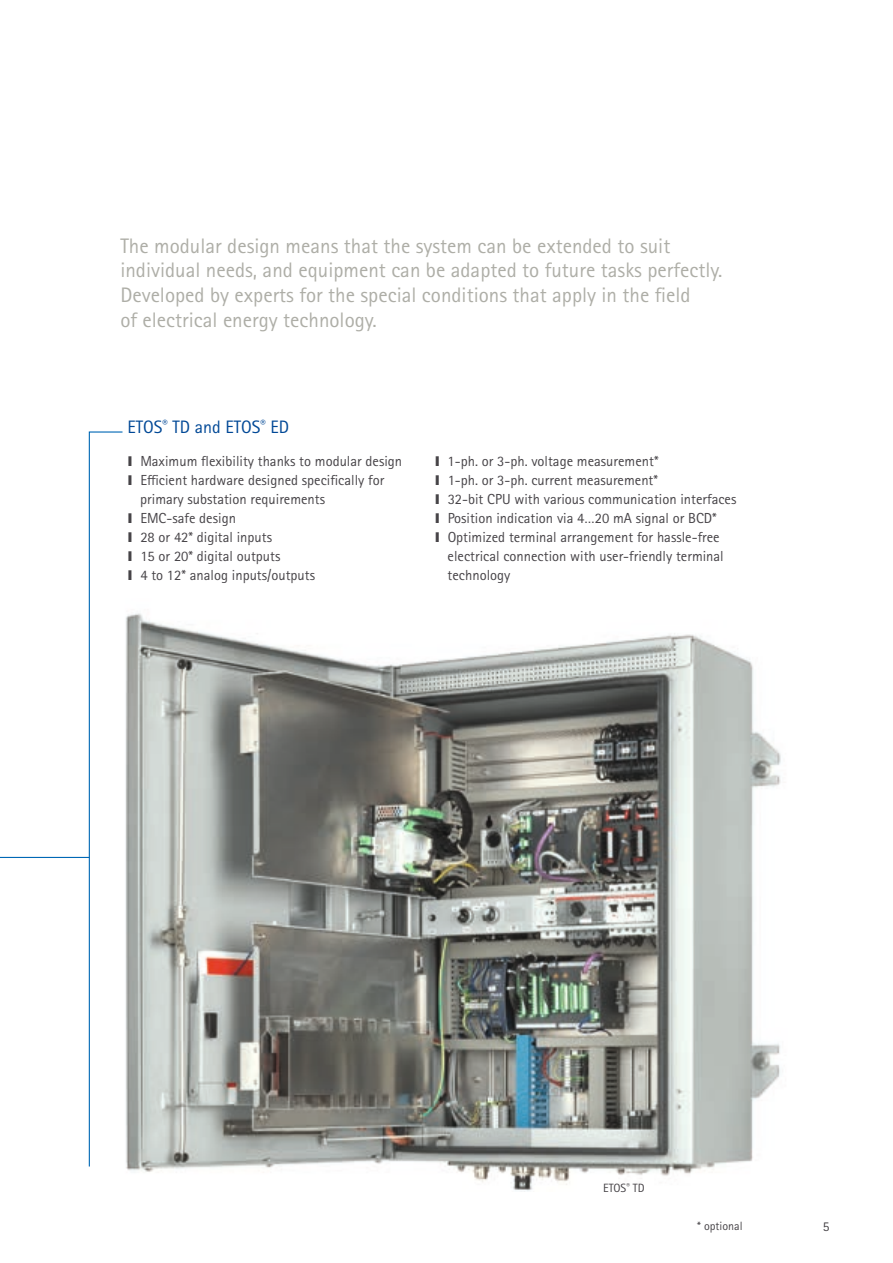
<style>
.page{position:relative;width:893px;height:1263px;background:#fff}
.page>*{position:absolute;margin:0;border:0;box-sizing:border-box;transform-origin:0 0}
.t1{font:21px/24.8px "Rotis Sans Serif Pro Cyr";color:#aeaea7}
.t2{font:18px "Rotis Sans Serif Pro Cyr";color:#004896}
.t3{font:14.55px/19.2px "Rotis Sans Serif Pro Cyr";color:#464347}
.t4{font:13.5px "Rotis Sans Serif Pro Cyr";color:#464347}
.t5{font:12px "Rotis Sans Serif";color:#464347}
.s1{font-family:"Arial";font-weight:900;font-size:13.5px}
</style>
<div class="page">
<img style="left:125px;top:613px;width:656px;height:579px">
<svg style="left:88px;top:431px;width:35px;height:736px"></svg>
<hr style="left:0;top:857px;width:89px;height:1px;background:#0068b5">
<p class="t1" style="left:120px;top:233px;width:604px">The modular design means that the system can be extended to suit individual needs, and equipment can be adapted to future tasks perfectly.<br>Developed by experts for the special conditions that apply in the field<br>of electrical energy technology.</p>
<p class="t2" style="left:128px;top:417px;width:163px">ETOS<sup>®</sup> TD and ETOS<sup>®</sup> ED</p>
<p class="t3" style="left:128px;top:451px;width:276px"><span class="s1">I</span> Maximum flexibility thanks to modular design</p>
<p class="t3" style="left:128px;top:470px;width:258px"><span class="s1">I</span> Efficient hardware designed specifically for</p>
<p class="t3" style="left:140px;top:489px;width:186px">primary substation requirements</p>
<p class="t3" style="left:128px;top:509px;width:110px"><span class="s1">I</span> EMC-safe design</p>
<p class="t3" style="left:128px;top:528px;width:146px"><span class="s1">I</span> 28 or 42* digital inputs</p>
<p class="t3" style="left:128px;top:547px;width:154px"><span class="s1">I</span> 15 or 20* digital outputs</p>
<p class="t3" style="left:128px;top:566px;width:189px"><span class="s1">I</span> 4 to 12* analog inputs/outputs</p>
<p class="t3" style="left:435px;top:451px;width:303px"><span class="s1">I</span> 1-ph. or 3-ph. voltage measurement*<br><span class="s1">I</span> 1-ph. or 3-ph. current measurement*<br><span class="s1">I</span> 32-bit CPU with various communication interfaces <span class="s1">I</span> Position indication via 4…20 mA signal or BCD*<br><span class="s1">I</span> Optimized terminal arrangement for hassle-free</p>
<p class="t3" style="left:448px;top:547px;width:278px">electrical connection with user-friendly terminal technology</p>
<p class="t5" style="left:603px;top:1181px;width:43px">ETOS<sup>®</sup> TD</p>
<p class="t5" style="left:697px;top:1218px;width:47px">* optional</p>
<p class="t4" style="left:823px;top:1218px;width:8px">5</p>
</div>
